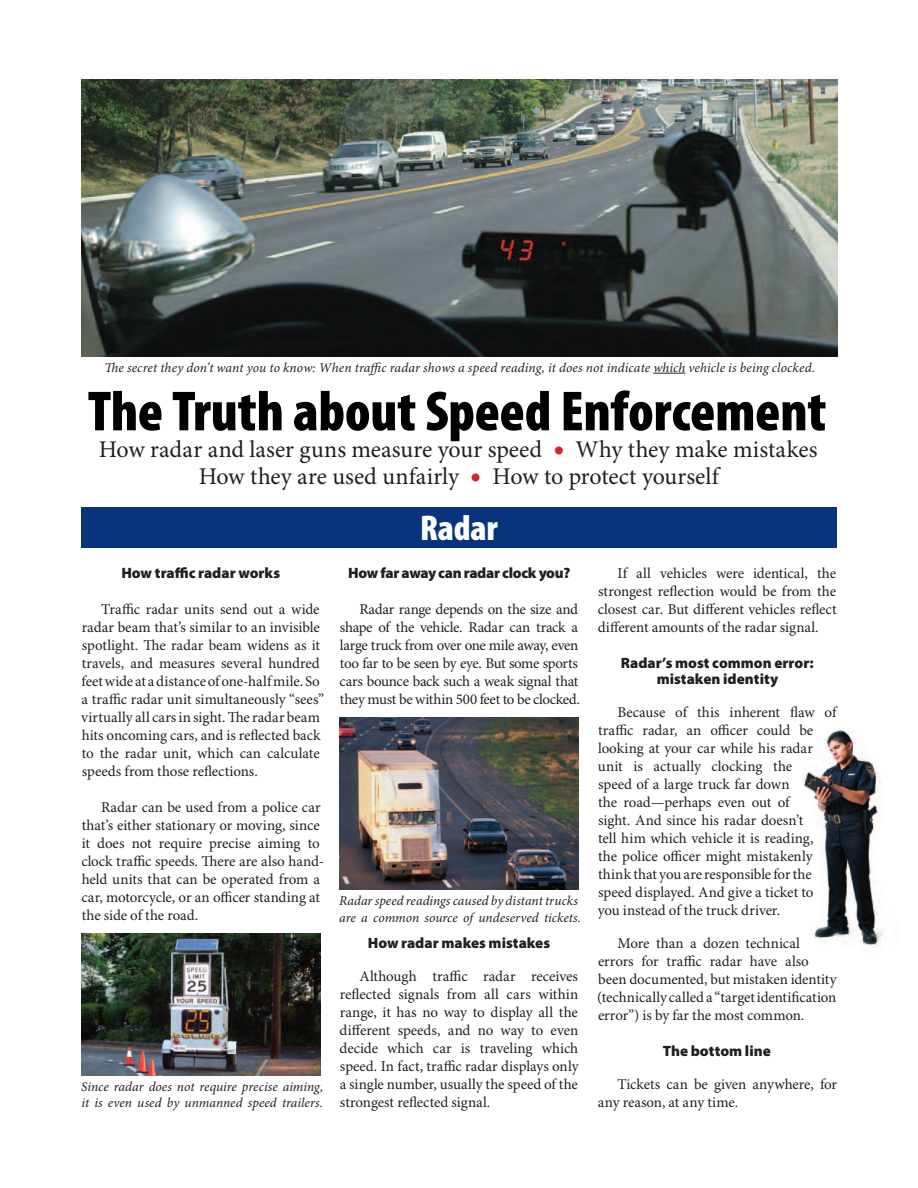
<style>
.page{position:relative;width:918px;height:1188px;background:#fff}
.page>*{position:absolute;margin:0;border:0;box-sizing:border-box;transform-origin:0 0}
.t1{font:900 condensed 57px "Myriad Pro";letter-spacing:-.005em;color:#000001}
.t2{font:900 condensed 36px "Myriad Pro";color:#fff}
.t3{font:24px/27px "Minion Pro";color:#231f20;text-align:center}
.t4{font:15px/18px "Minion Pro";letter-spacing:-.005em;color:#231f20}
.t5{font:15px/18px "Minion Pro";letter-spacing:-.025em;color:#231f20}
.t6{font:900 15px/16.5px "Myriad Pro";color:#231f20;text-align:center}
.t7{font:900 15px "Myriad Pro";letter-spacing:-.02em;color:#231f20}
.t8{font:italic 13.5px/16.5px "Minion Pro";letter-spacing:.005em;color:#231f20}
.s1{font-size:30px;color:#d1232a}
</style>
<div class="page">
<img style="left:802px;top:728px;width:81px;height:221px">
<img style="left:81px;top:80px;width:757px;height:276px">
<hr style="left:653px;top:373px;width:32px;height:1px;background:#231f20">
<div style="left:81px;top:508px;width:756px;height:40px;background:#08347b"></div>
<img style="left:339px;top:717px;width:240px;height:173px">
<img style="left:81px;top:933px;width:240px;height:143px">
<p class="t8" style="left:104px;top:360px;width:712px">The secret they don’t want you to know: When traffic radar shows a speed reading, it does not indicate which vehicle is being clocked.</p>
<h1 class="t1" style="left:88px;top:380px;width:740px">The Truth about Speed Enforcement</h1>
<h3 class="t3" style="left:99px;top:437px;width:720px">How radar and laser guns measure your speed <span class="s1">•</span> Why they make mistakes<br>How they are used unfairly <span class="s1">•</span> How to protect yourself</h3>
<p class="t6" style="left:121px;top:565px;width:160px">How traffic radar works</p>
<p class="t4" style="left:81px;top:601px;width:245px;text-indent:20px">Traffic radar units send out a wide radar beam that’s similar to an invisible spotlight. The radar beam widens as it travels, and measures several hundred feet wide at a distance of one-half mile. So a traffic radar unit simultaneously “sees” virtually all cars in sight. The radar beam hits oncoming cars, and is reflected back to the radar unit, which can calculate speeds from those reflections.</p>
<p class="t4" style="left:81px;top:799px;width:244px;text-indent:20px">Radar can be used from a police car that’s either stationary or moving, since it does not require precise aiming to clock traffic speeds. There are also hand&shy;held units that can be operated from a car, motorcycle, or an officer standing at the side of the road.</p>
<p class="t8" style="left:81px;top:1079px;width:243px">Since radar does not require precise aiming, it is even used by unmanned speed trailers.</p>
<h2 class="t2" style="left:420px;top:508px;width:79px">Radar</h2>
<p class="t7" style="left:348px;top:565px;width:224px">How far away can radar clock you?</p>
<p class="t5" style="left:340px;top:601px;width:242px;text-indent:20px">Radar range depends on the size and shape of the vehicle. Radar can track a large truck from over one mile away, even too far to be seen by eye. But some sports cars bounce back such a weak signal that they must be within 500 feet to be clocked.</p>
<p class="t8" style="left:339px;top:893px;width:243px">Radar speed readings caused by distant trucks are a common source of undeserved tickets.</p>
<p class="t6" style="left:368px;top:935px;width:184px">How radar makes mistakes</p>
<p class="t4" style="left:340px;top:968px;width:241px;text-align:justify;text-indent:20px">Although traffic radar receives reflected signals from all cars within range, it has no way to display all the different speeds, and no way to even decide which car is traveling which speed. In fact, traffic radar displays only a single number, usually the speed of the strongest reflected signal.</p>
<p class="t4" style="left:598px;top:565px;width:240px;text-align:justify;text-indent:20px">If all vehicles were identical, the strongest reflection would be from the closest car. But different vehicles reflect different amounts of the radar signal.</p>
<p class="t6" style="left:621px;top:655px;width:194px">Radar’s most common error: mistaken identity</p>
<p class="t4" style="left:598px;top:704px;width:240px;text-indent:20px">Because of this inherent flaw of traffic radar, an officer could be looking at your car while his radar unit is actually clocking the<br>speed of a large truck far down<br>the road—perhaps even out of<br>sight. And since his radar doesn’t<br>tell him which vehicle it is reading,<br>the police officer might mistakenly think that you are responsible for the speed displayed. And give a ticket to you instead of the truck driver.</p>
<p class="t4" style="left:597px;top:935px;width:241px;text-indent:20px">More than a dozen technical errors for traffic radar have also been documented, but mistaken identity (technically called a “target identification error”) is by far the most common.</p>
<p class="t6" style="left:663px;top:1043px;width:110px">The bottom line</p>
<p class="t4" style="left:598px;top:1076px;width:241px;text-indent:20px">Tickets can be given anywhere, for any reason, at any time.</p>
</div>
